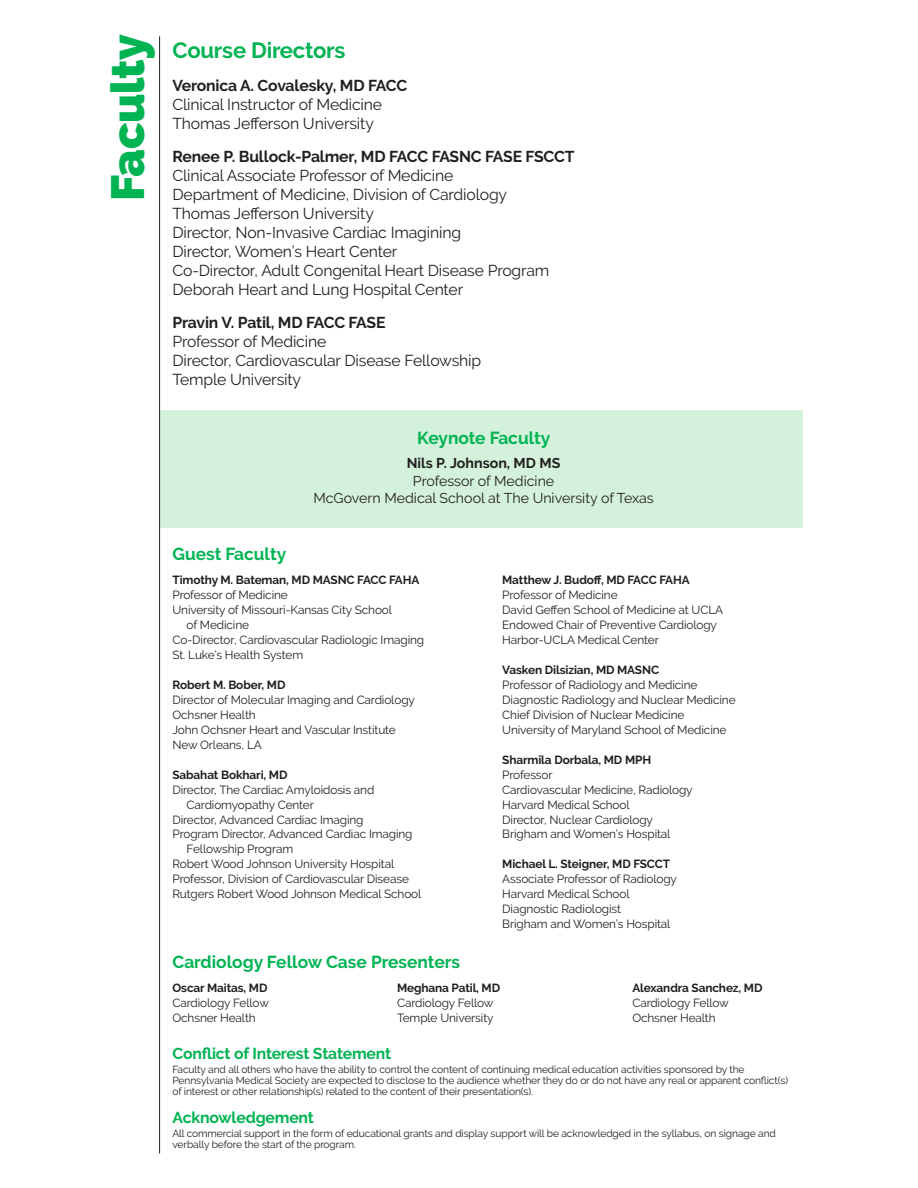
<style>
.page{position:relative;width:918px;height:1188px;background:#fff}
.page>*{position:absolute;margin:0;border:0;box-sizing:border-box;transform-origin:0 0}
.t1{font:900 46.35px "Raleway";letter-spacing:-.015em;color:#00b353}
.t2{font:700 22.05px "Raleway";letter-spacing:-.01em;color:#00b353}
.t3{font:700 17.4px "Raleway";color:#00b353}
.t4{font:15.75px/18.9px "Raleway";letter-spacing:-.01em;color:#231f20}
.t5{font:700 15.75px "Raleway";letter-spacing:-.01em;color:#00b353}
.t6{font:14.25px "Raleway";color:#231f20}
.t7{font:700 14.25px "Raleway";color:#231f20}
.t8{font:11.85px/15px "Raleway";letter-spacing:-.01em;color:#231f20}
.t9{font:700 11.85px "Raleway";letter-spacing:-.01em;color:#231f20}
.t10{font:10.2px/11.1px "Raleway";letter-spacing:-.01em;color:#231f20}
.s1{font-weight:700}
</style>
<div class="page">
<div style="left:160px;top:410px;width:642px;height:117px;background:#d4f1db"></div>
<hr style="left:159px;top:36px;width:1px;height:1117px;background:#231f20">
<p class="t1" style="left:101px;top:201px;width:169px;rotate:-90deg">Faculty</p>
<p class="t2" style="left:172px;top:38px;width:175px">Course Directors</p>
<p class="t4" style="left:172px;top:76px;width:236px"><span class="s1">Veronica A. Covalesky, MD FACC<br></span>Clinical Instructor of Medicine<br>Thomas Jefferson University</p>
<p class="t4" style="left:172px;top:147px;width:404px"><span class="s1">Renee P. Bullock-Palmer, MD FACC FASNC FASE FSCCT </span>Clinical Associate Professor of Medicine<br>Department of Medicine, Division of Cardiology<br>Thomas Jefferson University<br>Director, Non-Invasive Cardiac Imagining<br>Director, Women’s Heart Center<br>Co-Director, Adult Congenital Heart Disease Program Deborah Heart and Lung Hospital Center</p>
<p class="t4" style="left:172px;top:313px;width:310px"><span class="s1">Pravin V. Patil, MD FACC FASE<br></span>Professor of Medicine<br>Director, Cardiovascular Disease Fellowship<br>Temple University</p>
<p class="t3" style="left:172px;top:544px;width:115px">Guest Faculty</p>
<p class="t3" style="left:417px;top:428px;width:135px">Keynote Faculty</p>
<p class="t7" style="left:407px;top:455px;width:155px">Nils P. Johnson, MD MS</p>
<p class="t6" style="left:413px;top:472px;width:143px">Professor of Medicine</p>
<p class="t6" style="left:313px;top:490px;width:342px">McGovern Medical School at The University of Texas</p>
<p class="t9" style="left:172px;top:573px;width:248px">Timothy M. Bateman, MD MASNC FACC FAHA</p>
<p class="t8" style="left:172px;top:587px;width:117px">Professor of Medicine</p>
<p class="t8" style="left:187px;top:602px;width:207px;text-indent:-14px">University of Missouri-Kansas City School of Medicine</p>
<p class="t8" style="left:172px;top:632px;width:253px">Co-Director, Cardiovascular Radiologic Imaging</p>
<p class="t8" style="left:172px;top:647px;width:132px">St. Luke’s Health System</p>
<p class="t9" style="left:172px;top:678px;width:115px">Robert M. Bober, MD</p>
<p class="t8" style="left:172px;top:692px;width:244px">Director of Molecular Imaging and Cardiology</p>
<p class="t8" style="left:172px;top:707px;width:85px">Ochsner Health</p>
<p class="t8" style="left:172px;top:722px;width:225px">John Ochsner Heart and Vascular Institute</p>
<p class="t8" style="left:172px;top:737px;width:91px">New Orleans, LA</p>
<p class="t9" style="left:172px;top:768px;width:117px">Sabahat Bokhari, MD</p>
<p class="t8" style="left:187px;top:782px;width:189px;text-indent:-14px">Director, The Cardiac Amyloidosis and<br>Cardiomyopathy Center</p>
<p class="t8" style="left:172px;top:812px;width:193px">Director, Advanced Cardiac Imaging</p>
<p class="t8" style="left:187px;top:827px;width:227px;text-indent:-14px">Program Director, Advanced Cardiac Imaging<br>Fellowship Program</p>
<p class="t8" style="left:172px;top:857px;width:223px">Robert Wood Johnson University Hospital</p>
<p class="t8" style="left:172px;top:872px;width:238px">Professor, Division of Cardiovascular Disease</p>
<p class="t8" style="left:172px;top:887px;width:250px">Rutgers Robert Wood Johnson Medical School</p>
<p class="t9" style="left:502px;top:573px;width:189px">Matthew J. Budoff, MD FACC FAHA</p>
<p class="t8" style="left:502px;top:587px;width:117px">Professor of Medicine</p>
<p class="t8" style="left:502px;top:602px;width:222px">David Geffen School of Medicine at UCLA</p>
<p class="t8" style="left:502px;top:617px;width:216px">Endowed Chair of Preventive Cardiology</p>
<p class="t8" style="left:502px;top:632px;width:158px">Harbor-UCLA Medical Center</p>
<p class="t9" style="left:502px;top:663px;width:158px">Vasken Dilsizian, MD MASNC</p>
<p class="t8" style="left:502px;top:677px;width:197px">Professor of Radiology and Medicine</p>
<p class="t8" style="left:502px;top:692px;width:235px">Diagnostic Radiology and Nuclear Medicine</p>
<p class="t8" style="left:502px;top:707px;width:184px">Chief Division of Nuclear Medicine</p>
<p class="t8" style="left:502px;top:722px;width:226px">University of Maryland School of Medicine</p>
<p class="t9" style="left:502px;top:753px;width:150px">Sharmila Dorbala, MD MPH</p>
<p class="t8" style="left:502px;top:767px;width:52px">Professor</p>
<p class="t8" style="left:502px;top:782px;width:192px">Cardiovascular Medicine, Radiology</p>
<p class="t8" style="left:502px;top:797px;width:129px">Harvard Medical School</p>
<p class="t8" style="left:502px;top:812px;width:152px">Director, Nuclear Cardiology</p>
<p class="t8" style="left:502px;top:827px;width:170px">Brigham and Women’s Hospital</p>
<p class="t9" style="left:502px;top:858px;width:169px">Michael L. Steigner, MD FSCCT</p>
<p class="t8" style="left:502px;top:872px;width:176px">Associate Professor of Radiology</p>
<p class="t8" style="left:502px;top:887px;width:129px">Harvard Medical School</p>
<p class="t8" style="left:502px;top:902px;width:120px">Diagnostic Radiologist</p>
<p class="t8" style="left:502px;top:917px;width:170px">Brigham and Women’s Hospital</p>
<p class="t3" style="left:172px;top:952px;width:289px">Cardiology Fellow Case Presenters</p>
<p class="t8" style="left:397px;top:980px;width:105px"><span class="s1">Meghana Patil, MD<br></span>Cardiology Fellow<br>Temple University</p>
<p class="t8" style="left:172px;top:980px;width:98px;text-align:justify"><span class="s1">Oscar Maitas, MD </span>Cardiology Fellow Ochsner Health</p>
<p class="t8" style="left:632px;top:980px;width:132px"><span class="s1">Alexandra Sanchez, MD<br></span>Cardiology Fellow<br>Ochsner Health</p>
<p class="t5" style="left:172px;top:1045px;width:220px">Conflict of Interest Statement</p>
<p class="t10" style="left:172px;top:1064px;width:617px">Faculty and all others who have the ability to control the content of continuing medical education activities sponsored by the<br>Pennsylvania Medical Society are expected to disclose to the audience whether they do or do not have any real or apparent conflict(s) of interest or other relationship(s) related to the content of their presentation(s).</p>
<p class="t5" style="left:172px;top:1109px;width:143px">Acknowledgement</p>
<p class="t10" style="left:172px;top:1127px;width:605px">All commercial support in the form of educational grants and display support will be acknowledged in the syllabus, on signage and verbally before the start of the program.</p>
</div>
